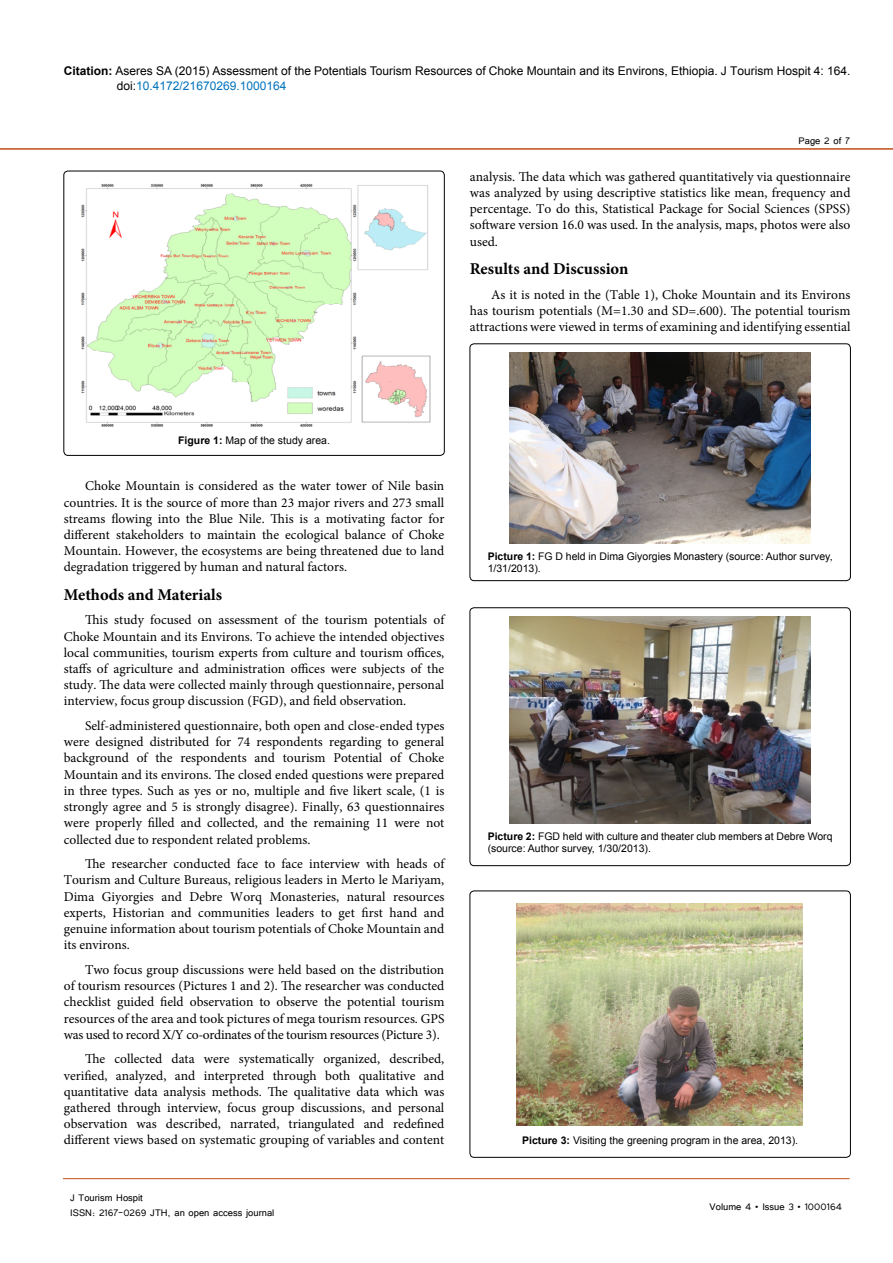
<style>
.page{position:relative;width:893px;height:1263px;background:#fff}
.page>*{position:absolute;margin:0;border:0;box-sizing:border-box;transform-origin:0 0}
.t1{font:700 16.5px "Minion Pro";color:#000}
.t2{font:13.5px/16.2px "Minion Pro";color:#000;text-align:justify}
.t3{font:12px/14.4px "Arial";color:#000}
.t4{font:12px/14.4px "Tunga";color:#000}
.t5{font:10.5px/12.6px "Arial";color:#000}
.s1{font-weight:700}
.s2{color:#0072bc}
</style>
<div class="page">
<hr style="left:0;top:148px;width:893px;height:2px;background:#be4f18">
<hr style="left:63px;top:1178px;width:787px;height:1px;background:#be4f18">
<div style="left:64px;top:171px;width:380px;height:284px;border:1px solid #000;border-radius:4px"></div>
<img style="left:81px;top:184px;width:350px;height:243px">
<div style="left:470px;top:344px;width:380px;height:237px;border:1px solid #000;border-radius:4px"></div>
<img style="left:509px;top:352px;width:302px;height:191px">
<div style="left:470px;top:608px;width:380px;height:258px;border:1px solid #000;border-radius:4px"></div>
<img style="left:509px;top:616px;width:302px;height:208px">
<div style="left:470px;top:891px;width:380px;height:266px;border:1px solid #000;border-radius:4px"></div>
<img style="left:517px;top:904px;width:286px;height:222px">
<p class="t3" style="left:117px;top:64px;width:735px;text-indent:-53px"><span class="s1">Citation:</span> Aseres SA (2015) Assessment of the Potentials Tourism Resources of Choke Mountain and its Environs, Ethiopia. J Tourism Hospit 4: 164. doi:<span class="s2">10.4172/21670269.1000164</span></p>
<p class="t4" style="left:799px;top:133px;width:53px">Page 2 of 7</p>
<p class="t2" style="left:470px;top:168px;width:382px">analysis. The data which was gathered quantitatively via questionnaire was analyzed by using descriptive statistics like mean, frequency and percentage. To do this, Statistical Package for Social Sciences (SPSS) software version 16.0 was used. In the analysis, maps, photos were also used.</p>
<p class="t1" style="left:470px;top:257px;width:160px">Results and Discussion</p>
<p class="t2" style="left:470px;top:286px;width:382px;text-indent:21px">As it is noted in the (Table 1), Choke Mountain and its Environs has tourism potentials (M=1.30 and SD=.600). The potential tourism attractions were viewed in terms of examining and identifying essential</p>
<p class="t5" style="left:178px;top:435px;width:153px"><span class="s1">Figure 1:</span> Map of the study area.</p>
<p class="t2" style="left:64px;top:478px;width:382px;text-indent:21px">Choke Mountain is considered as the water tower of Nile basin countries. It is the source of more than 23 major rivers and 273 small streams flowing into the Blue Nile. This is a motivating factor for different stakeholders to maintain the ecological balance of Choke Mountain. However, the ecosystems are being threatened due to land degradation triggered by human and natural factors.</p>
<p class="t1" style="left:64px;top:583px;width:160px">Methods and Materials</p>
<p class="t2" style="left:64px;top:612px;width:382px;text-indent:21px">This study focused on assessment of the tourism potentials of Choke Mountain and its Environs. To achieve the intended objectives local communities, tourism experts from culture and tourism offices, staffs of agriculture and administration offices were subjects of the study. The data were collected mainly through questionnaire, personal interview, focus group discussion (FGD), and field observation.</p>
<p class="t2" style="left:64px;top:718px;width:382px;text-indent:21px">Self-administered questionnaire, both open and close-ended types were designed distributed for 74 respondents regarding to general background of the respondents and tourism Potential of Choke Mountain and its environs. The closed ended questions were prepared in three types. Such as yes or no, multiple and five likert scale, (1 is strongly agree and 5 is strongly disagree). Finally, 63 questionnaires were properly filled and collected, and the remaining 11 were not collected due to respondent related problems.</p>
<p class="t2" style="left:64px;top:856px;width:382px;text-indent:21px">The researcher conducted face to face interview with heads of Tourism and Culture Bureaus, religious leaders in Merto le Mariyam, Dima Giyorgies and Debre Worq Monasteries, natural resources experts, Historian and communities leaders to get first hand and genuine information about tourism potentials of Choke Mountain and its environs.</p>
<p class="t2" style="left:64px;top:961px;width:382px;text-indent:21px">Two focus group discussions were held based on the distribution of tourism resources (Pictures 1 and 2). The researcher was conducted checklist guided field observation to observe the potential tourism resources of the area and took pictures of mega tourism resources. GPS was used to record X/Y co-ordinates of the tourism resources (Picture 3).</p>
<p class="t2" style="left:64px;top:1051px;width:382px;text-indent:21px">The collected data were systematically organized, described, verified, analyzed, and interpreted through both qualitative and quantitative data analysis methods. The qualitative data which was gathered through interview, focus group discussions, and personal observation was described, narrated, triangulated and redefined different views based on systematic grouping of variables and content</p>
<p class="t4" style="left:70px;top:1190px;width:206px">J Tourism Hospit<br>ISSN: 2167-0269 JTH, an open access journal</p>
<p class="t5" style="left:488px;top:550px;width:346px"><span class="s1">Picture 1:</span> FG D held in Dima Giyorgies Monastery (source: Author survey,<br>1/31/2013).</p>
<p class="t5" style="left:488px;top:830px;width:346px"><span class="s1">Picture 2:</span> FGD held with culture and theater club members at Debre Worq (source: Author survey, 1/30/2013).</p>
<p class="t5" style="left:522px;top:1134px;width:277px"><span class="s1">Picture 3:</span> Visiting the greening program in the area, 2013).</p>
<p class="t4" style="left:710px;top:1199px;width:134px">Volume 4 • Issue 3 • 1000164</p>
</div>
